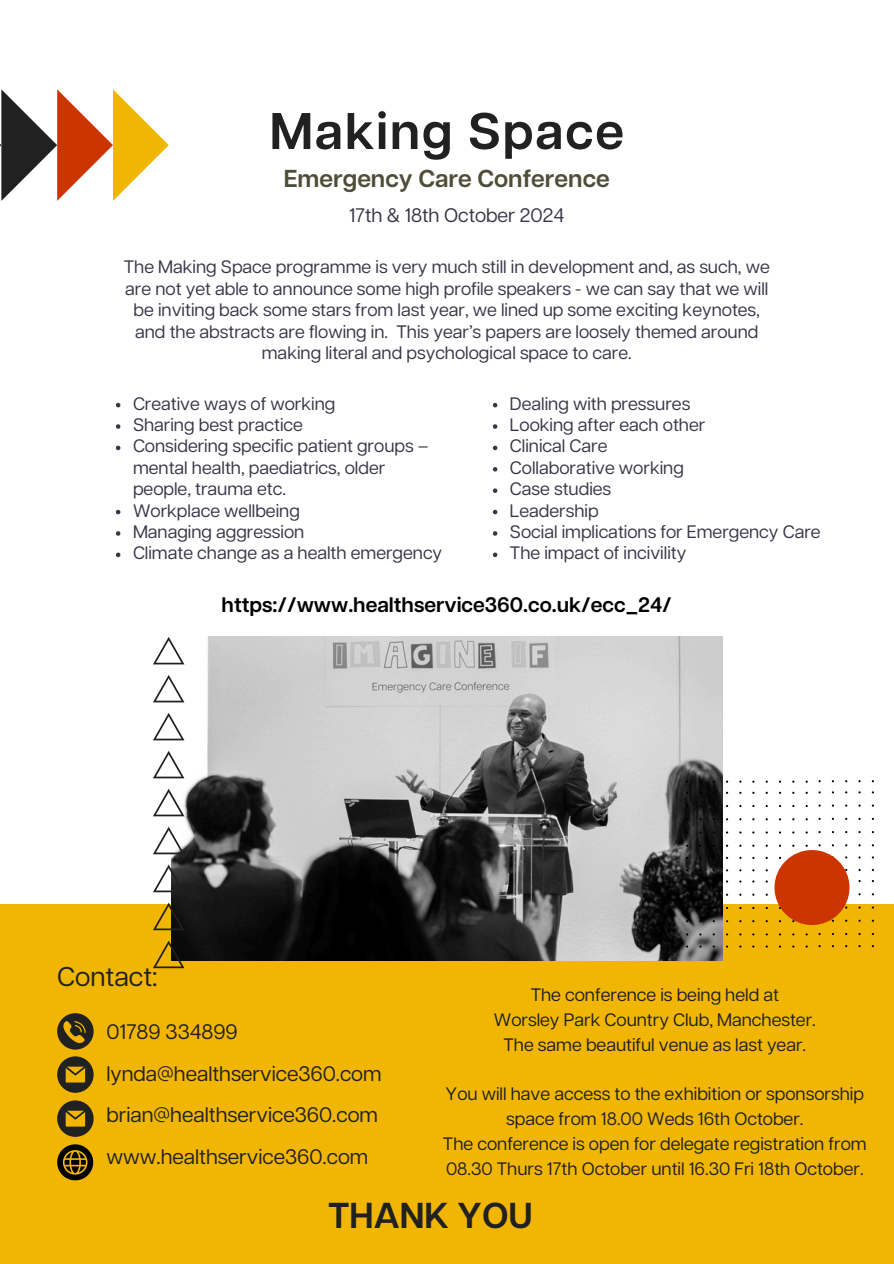
<style>
.page{position:relative;width:894px;height:1264px;background:#fff}
.page>*{position:absolute;margin:0;border:0;box-sizing:border-box;transform-origin:0 0}
.t1{font:600 51.3px "Articulat CF";letter-spacing:.035em;color:#212121}
.t2{font:600 36px "Articulat CF";color:#212121}
.t3{font:27px "Articulat CF";color:#212121}
.t4{font:600 24.45px "Articulat CF";color:#4e4e38}
.t5{font:21px "Articulat CF";color:#212121}
.t6{font:600 21px "Articulat CF";color:#000}
.t7{font:19.5px "Articulat CF";color:#393547}
.t8{font:18px/21.3px "Articulat CF";color:#393547;text-align:center}
.t9{font:18px/24.8px "Articulat CF";color:#212121;text-align:center}
</style>
<div class="page">
<div style="left:0;top:903px;width:893px;height:360px;background:#f1b604"></div>
<svg style="left:57px;top:1013px;width:36px;height:36px"></svg>
<svg style="left:57px;top:1056px;width:36px;height:36px"></svg>
<svg style="left:57px;top:1144px;width:36px;height:36px"></svg>
<svg style="left:57px;top:1100px;width:36px;height:36px"></svg>
<img style="left:184px;top:636px;width:538px;height:324px">
<svg style="left:0;top:89px;width:168px;height:112px"></svg>
<svg style="left:685px;top:780px;width:188px;height:167px"></svg>
<svg style="left:153px;top:637px;width:31px;height:331px"></svg>
<div style="left:774px;top:850px;width:75px;height:75px;background:#cd3500;border-radius:50%"></div>
<svg style="left:116px;top:403px;width:4px;height:4px"></svg>
<svg style="left:116px;top:424px;width:4px;height:5px"></svg>
<svg style="left:116px;top:445px;width:4px;height:5px"></svg>
<svg style="left:116px;top:510px;width:4px;height:4px"></svg>
<svg style="left:116px;top:531px;width:4px;height:4px"></svg>
<svg style="left:116px;top:552px;width:4px;height:5px"></svg>
<svg style="left:492px;top:403px;width:5px;height:4px"></svg>
<svg style="left:492px;top:424px;width:5px;height:5px"></svg>
<svg style="left:492px;top:445px;width:5px;height:5px"></svg>
<svg style="left:492px;top:467px;width:5px;height:4px"></svg>
<svg style="left:492px;top:488px;width:5px;height:5px"></svg>
<svg style="left:492px;top:510px;width:5px;height:4px"></svg>
<svg style="left:492px;top:531px;width:5px;height:4px"></svg>
<svg style="left:492px;top:552px;width:5px;height:5px"></svg>
<p class="t1" style="left:269px;top:108px;width:355px">Making Space</p>
<p class="t4" style="left:284px;top:168px;width:327px">Emergency Care Conference</p>
<h6 class="t7" style="left:349px;top:207px;width:217px">17th &amp; 18th October 2024</h6>
<p class="t8" style="left:124px;top:257px;width:647px">The Making Space programme is very much still in development and, as such, we are not yet able to announce some high profile speakers - we can say that we will be inviting back some stars from last year, we lined up some exciting keynotes, and the abstracts are flowing in. This year’s papers are loosely themed around making literal and psychological space to care.</p>
<p class="t8" style="left:133px;top:394px;width:204px">Creative ways of working</p>
<p class="t8" style="left:133px;top:415px;width:171px">Sharing best practice</p>
<p class="t8" style="left:133px;top:436px;width:297px;text-align:left">Considering specific patient groups – mental health, paediatrics, older people, trauma etc.</p>
<p class="t8" style="left:133px;top:500px;width:168px">Workplace wellbeing</p>
<p class="t8" style="left:133px;top:522px;width:173px">Managing aggression</p>
<p class="t8" style="left:133px;top:543px;width:311px">Climate change as a health emergency</p>
<p class="t8" style="left:510px;top:394px;width:182px">Dealing with pressures</p>
<h4 class="t8" style="left:510px;top:415px;width:197px">Looking after each other</h4>
<p class="t8" style="left:510px;top:436px;width:99px">Clinical Care</p>
<p class="t8" style="left:510px;top:458px;width:175px">Collaborative working</p>
<p class="t8" style="left:510px;top:479px;width:103px">Case studies</p>
<p class="t8" style="left:510px;top:500px;width:90px">Leadership</p>
<p class="t8" style="left:510px;top:522px;width:312px">Social implications for Emergency Care</p>
<p class="t8" style="left:510px;top:543px;width:178px">The impact of incivility</p>
<p class="t6" style="left:221px;top:595px;width:451px">https://www.healthservice360.co.uk/ecc_24/</p>
<p class="t3" style="left:57px;top:964px;width:102px">Contact:</p>
<h1 class="t5" style="left:106px;top:1022px;width:133px">01789 334899</h1>
<h3 class="t5" style="left:106px;top:1063px;width:276px">lynda@healthservice360.com</h3>
<h5 class="t5" style="left:106px;top:1105px;width:273px">brian@healthservice360.com</h5>
<p class="t5" style="left:106px;top:1146px;width:263px">www.healthservice360.com</p>
<p class="t9" style="left:530px;top:983px;width:250px">The conference is being held at</p>
<p class="t9" style="left:493px;top:1008px;width:323px">Worsley Park Country Club, Manchester.</p>
<p class="t9" style="left:503px;top:1033px;width:304px">The same beautiful venue as last year.</p>
<p class="t9" style="left:445px;top:1082px;width:420px">You will have access to the exhibition or sponsorship space from 18.00 Weds 16th October.</p>
<p class="t9" style="left:443px;top:1132px;width:425px;text-align:left">The conference is open for delegate registration from<br>08.30 Thurs 17th October until 16.30 Fri 18th October.</p>
<p class="t2" style="left:328px;top:1199px;width:206px">THANK YOU</p>
</div>
